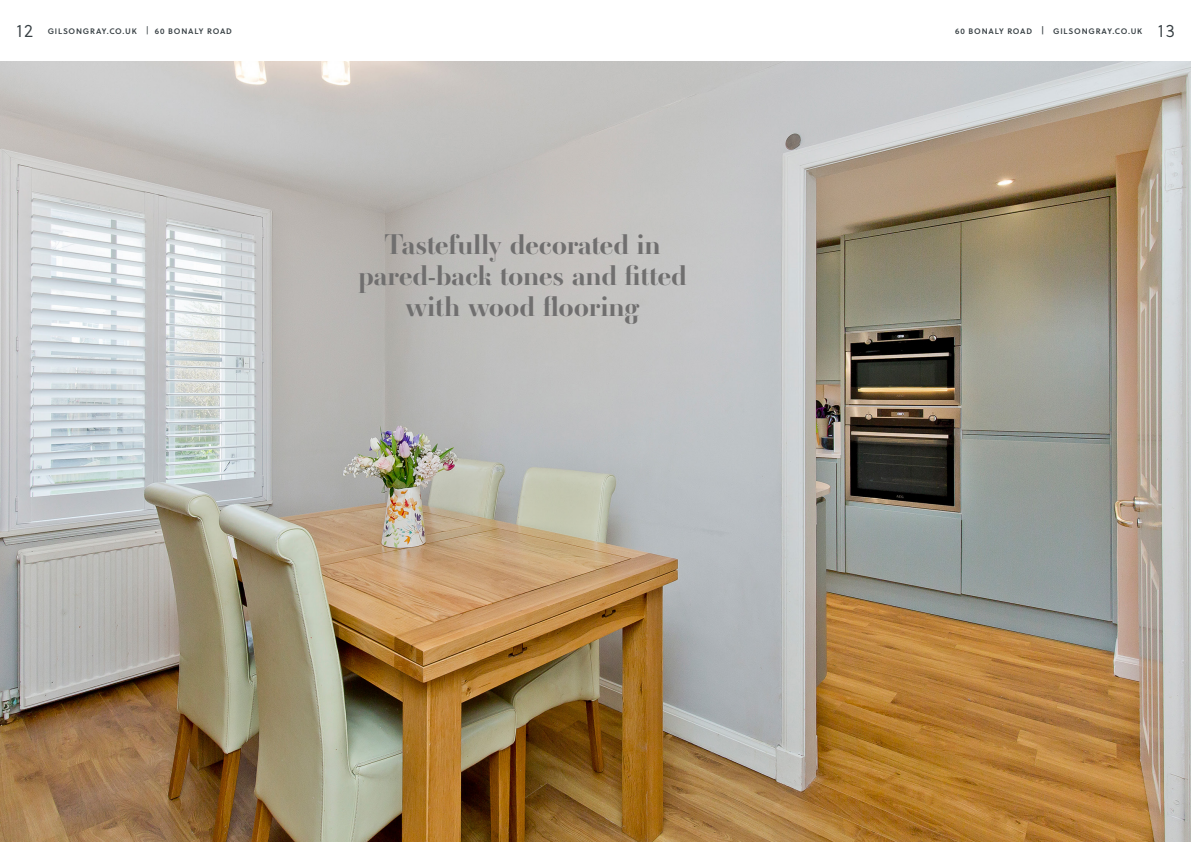
<style>
.page{position:relative;width:1191px;height:842px;background:#fff}
.page>*{position:absolute;margin:0;border:0;box-sizing:border-box;transform-origin:0 0}
.t1{font:700 28px/31px "Ambroise Std";letter-spacing:.01em;color:#706f6f;text-align:center}
.t2{font:300 18px "Soleil";color:#384044}
.t3{font:8px "Soleil Sb";letter-spacing:.1em;color:#384044}
.s1{font-family:"Soleil"}
</style>
<div class="page">
<img style="left:0;top:61px;width:1191px;height:781px">
<p class="t2" style="left:16px;top:18px;width:18px">12</p>
<p class="t3" style="left:48px;top:25px;width:186px">GILSONGRAY.CO.UK <span class="s1">|</span> 60 BONALY ROAD</p>
<p class="t3" style="left:955px;top:25px;width:189px">60 BONALY ROAD | GILSONGRAY.CO.UK</p>
<p class="t2" style="left:1157px;top:18px;width:19px">13</p>
<p class="t1" style="left:358px;top:228px;width:329px">Tastefully decorated in pared-back tones and fitted with wood flooring</p>
</div>
